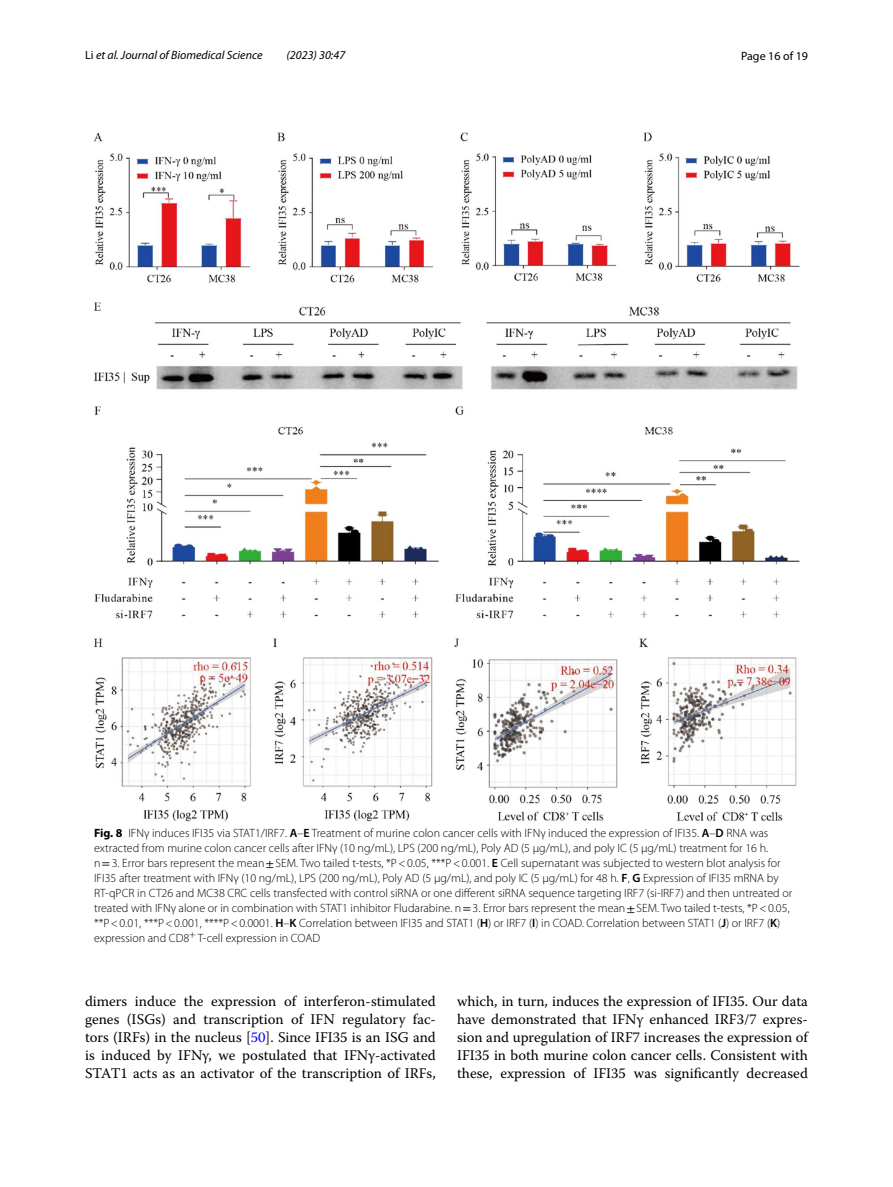
<style>
.page{position:relative;width:893px;height:1187px;background:#fff}
.page>*{position:absolute;margin:0;border:0;box-sizing:border-box;transform-origin:0 0}
.t1{font:14.7px/18px "Warnock Pro";color:#000;text-align:justify}
.t2{font:300 12px/15px "Myriad Pro";color:#000}
.t3{font:italic 12px "Myriad Pro";color:#000}
.t4{font:12px "Myriad Pro";color:#000}
.s1{font-style:normal}
.s2{font-weight:700}
.s3{font-weight:600}
.s4{font-family:"STIX";font-weight:400}
.s5{color:#00f}
</style>
<div class="page">
<img style="left:94px;top:133px;width:705px;height:688px">
<p class="t3" style="left:85px;top:48px;width:179px"><span class="s1">Li</span> et al. Journal of Biomedical Science</p>
<p class="t3" style="left:287px;top:48px;width:60px">(2023) 30:47</p>
<p class="t4" style="left:741px;top:48px;width:68px">Page 16 of 19</p>
<p class="t2" style="left:94px;top:825px;width:700px"><span class="s2">Fig. 8</span> IFNγ induces IFI35 via STAT1/IRF7. <span class="s3">A</span>–<span class="s3">E</span> Treatment of murine colon cancer cells with IFNγ induced the expression of IFI35. <span class="s3">A</span>–<span class="s3">D</span> RNA was extracted from murine colon cancer cells after IFNγ (10 ng/mL), LPS (200 ng/mL), Poly AD (5 µg/mL), and poly IC (5 µg/mL) treatment for 16 h. n<span class="s4">=</span>3. Error bars represent the mean<span class="s4">±</span>SEM. Two tailed t-tests, *P&lt;0.05, ***P&lt;0.001. <span class="s3">E</span> Cell supernatant was subjected to western blot analysis for IFI35 after treatment with IFNγ (10 ng/mL), LPS (200 ng/mL), Poly AD (5 µg/mL), and poly IC (5 µg/mL) for 48 h. <span class="s3">F</span>, <span class="s3">G</span> Expression of IFI35 mRNA by RT-qPCR in CT26 and MC38 CRC cells transfected with control siRNA or one different siRNA sequence targeting IRF7 (si-IRF7) and then untreated or treated with IFNγ alone or in combination with STAT1 inhibitor Fludarabine. n<span class="s4">=</span>3. Error bars represent the mean<span class="s4">±</span>SEM. Two tailed t-tests, *P&lt;0.05, **P&lt;0.01, ***P&lt;0.001, ****P&lt;0.0001. <span class="s3">H</span>–<span class="s3">K</span> Correlation between IFI35 and STAT1 (<span class="s3">H</span>) or IRF7 (<span class="s3">I</span>) in COAD. Correlation between STAT1 (<span class="s3">J</span>) or IRF7 (<span class="s3">K</span>) expression and CD8<sup>+</sup> T-cell expression in COAD</p>
<p class="t1" style="left:85px;top:991px;width:352px">dimers induce the expression of interferon-stimulated genes (ISGs) and transcription of IFN regulatory fac&shy;tors (IRFs) in the nucleus [<span class="s5">50</span>]. Since IFI35 is an ISG and is induced by IFNγ, we postulated that IFNγ-activated STAT1 acts as an activator of the transcription of IRFs,</p>
<p class="t1" style="left:457px;top:991px;width:352px">which, in turn, induces the expression of IFI35. Our data have demonstrated that IFNγ enhanced IRF3/7 expres&shy;sion and upregulation of IRF7 increases the expression of IFI35 in both murine colon cancer cells. Consistent with these, expression of IFI35 was significantly decreased</p>
</div>
